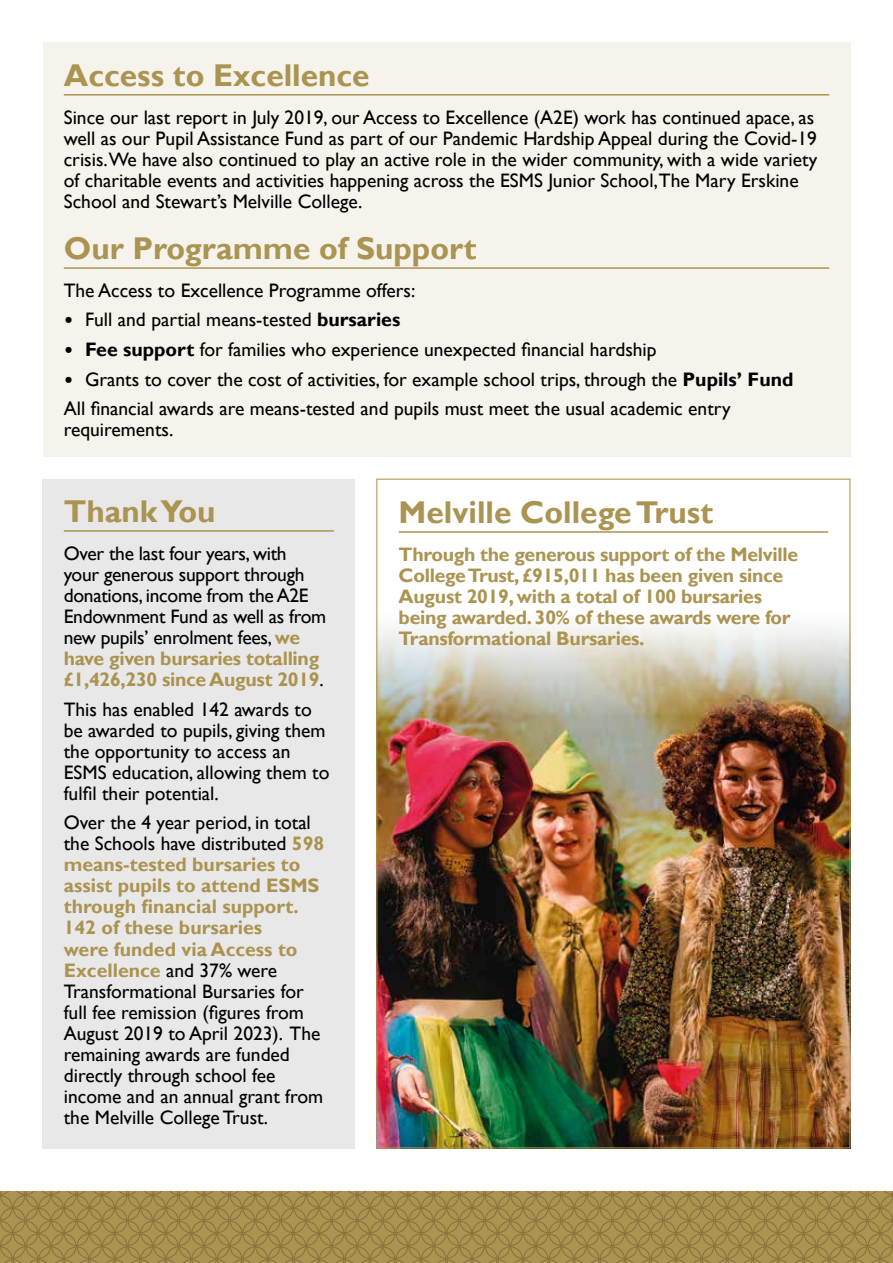
<style>
.page{position:relative;width:893px;height:1263px;background:#fff}
.page>*{position:absolute;margin:0;border:0;box-sizing:border-box;transform-origin:0 0}
.t1{font:700 31.5px "Gill Sans";color:#ab9451}
.t2{font:19.5px/21px "Gill Sans";color:#000}
.t3{font:700 19.5px/21px "Gill Sans";letter-spacing:-.015em;color:#ab9451}
.s1{font-family:"Calibri"}
.s2{font-weight:700}
.s3{font-weight:700;color:#ab9451}
</style>
<div class="page">
<img style="left:378px;top:623px;width:470px;height:523px">
<div style="left:43px;top:479px;width:312px;height:669px;background:#e9e8e8"></div>
<hr style="left:64px;top:530px;width:270px;height:2px;background:#ab9451">
<div style="left:43px;top:43px;width:807px;height:414px;background:#f6f3ed"></div>
<hr style="left:64px;top:94px;width:765px;height:2px;background:#ab9451">
<hr style="left:64px;top:267px;width:765px;height:2px;background:#ab9451">
<hr style="left:399px;top:531px;width:429px;height:2px;background:#ab9451">
<svg style="left:0;top:1191px;width:893px;height:72px;background:#a38b4b"></svg>
<h1 class="t1" style="left:64px;top:56px;width:307px">Access to Excellence</h1>
<p class="t2" style="left:64px;top:107px;width:755px">Since our last report in July 2019, our Access to Excellence (A2E) work has continued apace, as well as our Pupil Assistance Fund as part of our Pandemic Hardship Appeal during the Covid-19 crisis.We have also continued to play an active role in the wider community, with a wide variety of charitable events and activities happening across the ESMS Junior School,The Mary Erskine School and Stewart’s Melville College.</p>
<h1 class="t1" style="left:64px;top:229px;width:414px">Our Programme of Support</h1>
<p class="t2" style="left:64px;top:280px;width:353px">The Access to Excellence Programme offers:</p>
<p class="t2" style="left:64px;top:310px;width:338px"><span class="s1">•</span> Full and partial means-tested <span class="s2">bursaries</span></p>
<p class="t2" style="left:64px;top:339px;width:594px"><span class="s1">•</span> <span class="s2">Fee support</span> for families who experience unexpected financial hardship</p>
<p class="t2" style="left:64px;top:364px;width:731px;line-height:29.5px"><span class="s1">•</span> Grants to cover the cost of activities, for example school trips, through the <span class="s2">Pupils’ Fund<br></span>All financial awards are means-tested and pupils must meet the usual academic entry</p>
<p class="t2" style="left:64px;top:419px;width:111px">requirements.</p>
<h1 class="t1" style="left:64px;top:492px;width:153px">Thank You</h1>
<p class="t2" style="left:64px;top:543px;width:264px">Over the last four years, with your generous support through donations, income from the A2E<br>Endownment Fund as well as from new pupils’ enrolment fees, <span class="s3">we have given bursaries totalling £1,426,230 since August 2019</span>.</p>
<p class="t2" style="left:64px;top:699px;width:267px">This has enabled 142 awards to be awarded to pupils, giving them the opportunity to access an<br>ESMS education, allowing them to fulfil their potential.</p>
<p class="t2" style="left:64px;top:812px;width:262px">Over the 4 year period, in total the Schools have distributed <span class="s3">598 means-tested bursaries to assist pupils to attend ESMS through financial support.<br>142 of these bursaries<br>were funded via Access to<br>Excellence</span> and 37% were<br>Transformational Bursaries for full fee remission (figures from<br>August 2019 to April 2023). The remaining awards are funded directly through school fee income and an annual grant from the Melville College Trust.</p>
<h1 class="t1" style="left:399px;top:493px;width:316px">Melville College Trust</h1>
<p class="t3" style="left:399px;top:544px;width:401px">Through the generous support of the Melville College Trust, £915,011 has been given since August 2019, with a total of 100 bursaries being awarded. 30% of these awards were for Transformational Bursaries.</p>
</div>
